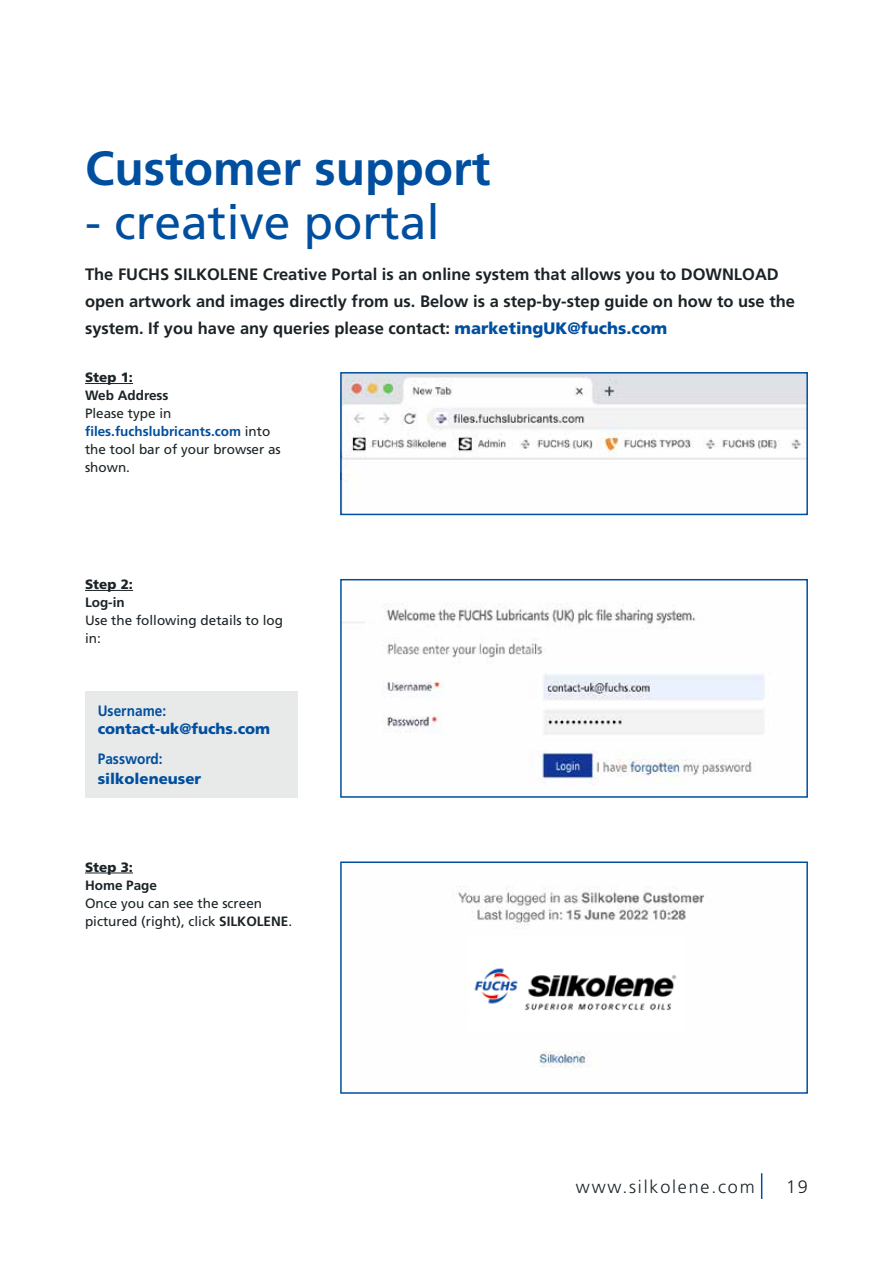
<style>
.page{position:relative;width:893px;height:1263px;background:#fff}
.page>*{position:absolute;margin:0;border:0;box-sizing:border-box;transform-origin:0 0}
.t1{font:700 48px "Frutiger LT Std";color:#004f9f}
.t2{font:48px "Frutiger LT Std";color:#004f9f}
.t3{font:300 18px "Frutiger LT Std";letter-spacing:.1em;color:#1b2327}
.t4{font:700 16.5px/27px "Frutiger LT Std";color:#1b2327}
.t5{font:900 15px "Frutiger LT Std";color:#004f9f}
.t6{font:700 15px "Frutiger LT Std";color:#004f9f;scale:.91 1}
.t7{font:13.5px/18px "Frutiger LT Std";color:#1b2327}
.t8{font:700 13.5px "Frutiger LT Std";color:#1b2327}
.t9{font:900 13.5px "Frutiger LT Std";color:#1b2327}
.s1{font-weight:900;color:#004f9f}
.s2{font-weight:700;color:#004f9f}
.s3{font-weight:700}
</style>
<div class="page">
<img style="left:343px;top:375px;width:462px;height:103px">
<div style="left:340px;top:372px;width:468px;height:143px;border:2px solid #004f9f"></div>
<hr style="left:85px;top:383px;width:48px;height:1px;background:#1b2327">
<svg style="left:761px;top:1173px;width:1px;height:26px"></svg>
<hr style="left:85px;top:873px;width:48px;height:1px;background:#1b2327">
<img style="left:458px;top:886px;width:246px;height:182px">
<div style="left:340px;top:861px;width:468px;height:233px;border:2px solid #004f9f"></div>
<img style="left:468px;top:936px;width:216px;height:97px">
<div style="left:85px;top:691px;width:213px;height:107px;background:#e8e9e9"></div>
<img style="left:343px;top:603px;width:422px;height:182px">
<div style="left:340px;top:579px;width:468px;height:219px;border:2px solid #004f9f"></div>
<hr style="left:85px;top:590px;width:48px;height:1px;background:#1b2327">
<h1 class="t1" style="left:85px;top:140px;width:407px">Customer support</h1>
<h1 class="t2" style="left:85px;top:194px;width:356px">- creative portal</h1>
<p class="t4" style="left:85px;top:261px;width:711px">The FUCHS SILKOLENE Creative Portal is an online system that allows you to DOWNLOAD open artwork and images directly from us. Below is a step-by-step guide on how to use the system. If you have any queries please contact: <span class="s1">marketingUK@fuchs.com</span></p>
<p class="t9" style="left:85px;top:369px;width:50px">Step 1:</p>
<p class="t8" style="left:85px;top:388px;width:85px">Web Address</p>
<p class="t7" style="left:85px;top:405px;width:197px">Please type in <span class="s2">files.fuchslubricants.com</span> into the tool bar of your browser as shown.</p>
<p class="t9" style="left:85px;top:576px;width:50px">Step 2:</p>
<p class="t8" style="left:85px;top:594px;width:41px">Log-in</p>
<p class="t7" style="left:85px;top:611px;width:200px">Use the following details to log in:</p>
<p class="t6" style="left:98px;top:702px;width:77px">Username:</p>
<p class="t5" style="left:98px;top:720px;width:174px">contact-uk@fuchs.com</p>
<p class="t6" style="left:98px;top:750px;width:73px">Password:</p>
<p class="t5" style="left:98px;top:770px;width:105px">silkoleneuser</p>
<p class="t9" style="left:85px;top:859px;width:50px">Step 3:</p>
<p class="t8" style="left:85px;top:877px;width:74px">Home Page</p>
<p class="t7" style="left:85px;top:894px;width:209px">Once you can see the screen pictured (right), click <span class="s3">SILKOLENE</span>.</p>
<p class="t3" style="left:576px;top:1176px;width:180px">www.silkolene.com</p>
<p class="t3" style="left:786px;top:1176px;width:23px">19</p>
</div>
